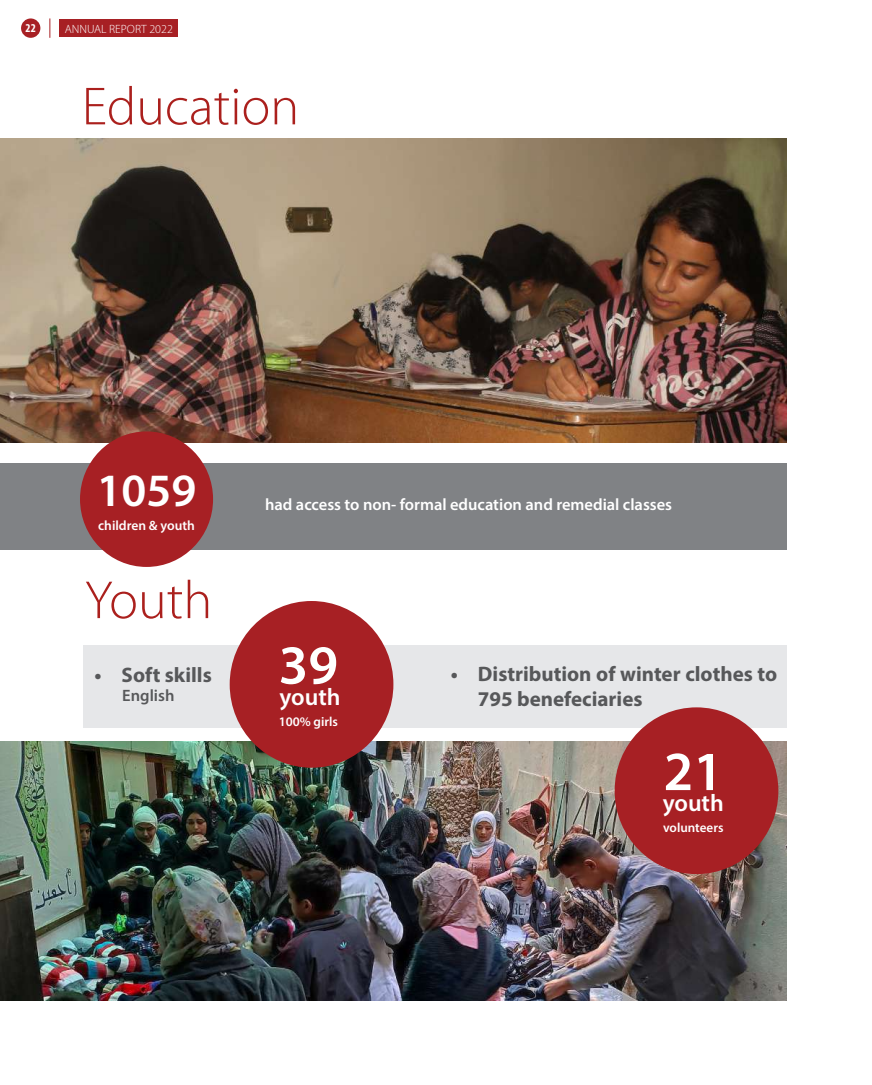
<style>
.page{position:relative;width:872px;height:1085px;background:#fff}
.page>*{position:absolute;margin:0;border:0;box-sizing:border-box;transform-origin:0 0}
.t1{font:600 55.5px "Myriad Pro";color:#fff}
.t2{font:300 54px "Myriad Pro";color:#ab201d}
.t3{font:600 46.5px "Myriad Pro";color:#fff}
.t4{font:600 24px "Myriad Pro";color:#fff}
.t5{font:700 21px/25.2px "Myriad Pro";color:#57585a}
.t6{font:600 16.5px "Myriad Pro";color:#fff}
.t7{font:600 16.5px "Myriad Pro";color:#57585a}
.t8{font:600 13.5px "Myriad Pro";color:#fff}
.t9{font:600 13.05px "Myriad Pro";color:#fff}
.t10{font:300 12px "Myriad Pro";color:#fff}
.t11{font:700 condensed 12px "Myriad Pro";color:#fff}
</style>
<div class="page">
<div style="left:60px;top:19px;width:118px;height:18px;background:#a72024"></div>
<div style="left:21px;top:18px;width:19px;height:20px;background:#a72024;border-radius:50%"></div>
<svg style="left:49px;top:18px;width:1px;height:20px"></svg>
<img style="left:0;top:741px;width:787px;height:259px">
<img style="left:0;top:138px;width:787px;height:304px">
<div style="left:0;top:463px;width:787px;height:87px;background:#808285"></div>
<div style="left:80px;top:431px;width:133px;height:136px;background:#a72024;border-radius:50%"></div>
<div style="left:84px;top:644px;width:702px;height:83px;background:#e6e7e9"></div>
<div style="left:230px;top:601px;width:163px;height:166px;background:#a72024;border-radius:50%"></div>
<div style="left:614px;top:707px;width:164px;height:166px;background:#a72024;border-radius:50%"></div>
<p class="t11" style="left:26px;top:20px;width:12px">22</p>
<p class="t10" style="left:65px;top:22px;width:110px">ANNUAL REPORT 2022</p>
<h2 class="t2" style="left:82px;top:77px;width:219px">Education</h2>
<h3 class="t3" style="left:97px;top:461px;width:101px">1059</h3>
<p class="t8" style="left:98px;top:517px;width:98px">children &amp; youth</p>
<h2 class="t2" style="left:85px;top:570px;width:129px">Youth</h2>
<p class="t5" style="left:95px;top:661px;width:119px">• Soft skills</p>
<p class="t7" style="left:122px;top:685px;width:54px">English</p>
<p class="t6" style="left:265px;top:493px;width:408px">had access to non- formal education and remedial classes</p>
<h1 class="t1" style="left:278px;top:629px;width:61px">39</h1>
<p class="t4" style="left:279px;top:681px;width:63px">youth</p>
<p class="t9" style="left:279px;top:713px;width:61px">100% girls</p>
<p class="t5" style="left:478px;top:660px;width:301px;text-indent:-27px">• Distribution of winter clothes to<br>795 benefeciaries</p>
<h1 class="t1" style="left:663px;top:736px;width:61px">21</h1>
<p class="t4" style="left:663px;top:787px;width:63px">youth</p>
<p class="t9" style="left:663px;top:819px;width:62px">volunteers</p>
</div>
